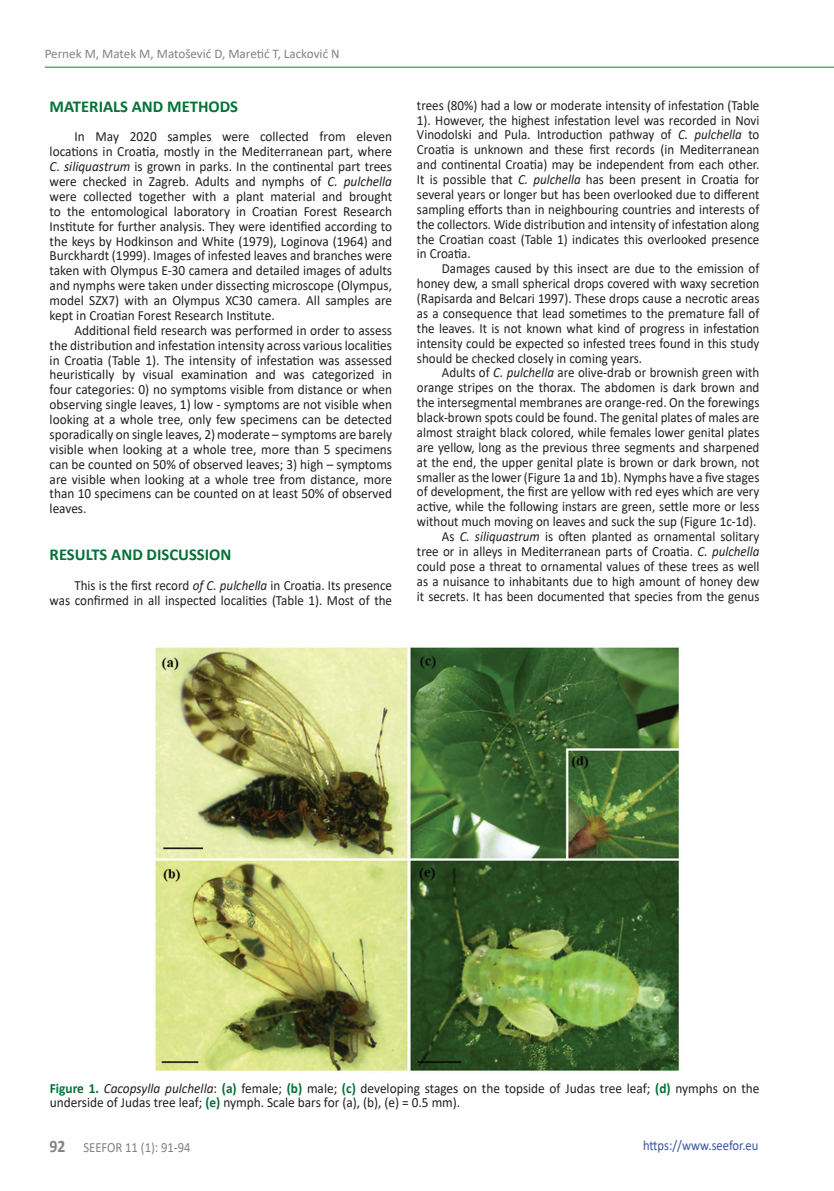
<style>
.page{position:relative;width:834px;height:1191px;background:#fff}
.page>*{position:absolute;margin:0;border:0;box-sizing:border-box;transform-origin:0 0}
.t1{font:700 16.62px "Calibri";color:#007236}
.t2{font:14px/14.9px "Calibri";color:#231f20;text-align:right;scale:.93 1}
.t3{font:14px/14.9px "Calibri";color:#231f20;text-align:justify;scale:.95 1}
.t4{font:14px "Calibri";color:#3853a3;scale:.9 1}
.t5{font:14px "Calibri";color:#808285;scale:.9 1}
.t6{font:13.12px "Calibri";color:#808285}
.s1{font-style:italic}
.s2{font-weight:700;color:#007236}
.s3{font-weight:700;font-size:17.5px}
</style>
<div class="page">
<hr style="left:45px;top:67px;width:788px;height:1px;background:#4f9b70">
<img style="left:155px;top:647px;width:525px;height:425px">
<p class="t6" style="left:45px;top:44px;width:296px">Pernek M, Matek M, Matošević D, Maretić T, Lacković N</p>
<p class="t1" style="left:50px;top:94px;width:189px">MATERIALS AND METHODS</p>
<p class="t3" style="left:50px;top:129px;width:362px;text-indent:25px">In May 2020 samples were collected from eleven locations in Croatia, mostly in the Mediterranean part, where <span class="s1">C</span>. <span class="s1">siliquastrum</span> is grown in parks. In the continental part trees were checked in Zagreb. Adults and nymphs of <span class="s1">C. pulchella </span>were collected together with a plant material and brought to the entomological laboratory in Croatian Forest Research Institute for further analysis. They were identified according to the keys by Hodkinson and White (1979), Loginova (1964) and Burckhardt (1999). Images of infested leaves and branches were taken with Olympus E-30 camera and detailed images of adults and nymphs were taken under dissecting microscope (Olympus, model SZX7) with an Olympus XC30 camera. All samples are kept in Croatian Forest Research Institute.</p>
<p class="t3" style="left:50px;top:322px;width:362px;text-indent:25px">Additional field research was performed in order to assess the distribution and infestation intensity across various localities in Croatia (Table 1). The intensity of infestation was assessed heuristically by visual examination and was categorized in four categories: 0) no symptoms visible from distance or when observing single leaves, 1) low - symptoms are not visible when looking at a whole tree, only few specimens can be detected sporadically on single leaves, 2) moderate – symptoms are barely visible when looking at a whole tree, more than 5 specimens can be counted on 50% of observed leaves; 3) high – symptoms are visible when looking at a whole tree from distance, more than 10 specimens can be counted on at least 50% of observed leaves.</p>
<p class="t1" style="left:50px;top:542px;width:183px">RESULTS AND DISCUSSION</p>
<p class="t2" style="left:50px;top:577px;width:370px">This is the first record <span class="s1">of C. pulchella</span> in Croatia. Its presence<br>was confirmed in all inspected localities (Table 1). Most of the</p>
<p class="t2" style="left:417px;top:97px;width:369px;text-align:justify">trees (80%) had a low or moderate intensity of infestation (Table 1). However, the highest infestation level was recorded in Novi Vinodolski and Pula. Introduction pathway of <span class="s1">C. pulchella</span> to Croatia is unknown and these first records (in Mediterranean and continental Croatia) may be independent from each other.<br>It is possible that <span class="s1">C. pulchella</span> has been present in Croatia for several years or longer but has been overlooked due to different sampling efforts than in neighbouring countries and interests of the collectors. Wide distribution and intensity of infestation along the Croatian coast (Table 1) indicates this overlooked presence in Croatia.</p>
<p class="t2" style="left:417px;top:261px;width:369px;text-align:justify;text-indent:25px">Damages caused by this insect are due to the emission of honey dew, a small spherical drops covered with waxy secretion (Rapisarda and Belcari 1997). These drops cause a necrotic areas as a consequence that lead sometimes to the premature fall of the leaves. It is not known what kind of progress in infestation intensity could be expected so infested trees found in this study should be checked closely in coming years.</p>
<p class="t2" style="left:417px;top:365px;width:370px">Adults of <span class="s1">C. pulchella</span> are olive-drab or brownish green with orange stripes on the thorax. The abdomen is dark brown and the intersegmental membranes are orange-red. On the forewings black-brown spots could be found. The genital plates of males are almost straight black colored, while females lower genital plates are yellow, long as the previous three segments and sharpened at the end, the upper genital plate is brown or dark brown, not smaller as the lower (Figure 1a and 1b). Nymphs have a five stages of development, the first are yellow with red eyes which are very active, while the following instars are green, settle more or less without much moving on leaves and suck the sup (Figure 1c-1d).<br>As <span class="s1">C. siliquastrum</span> is often planted as ornamental solitary tree or in alleys in Mediterranean parts of Croatia. <span class="s1">C. pulchella </span>could pose a threat to ornamental values of these trees as well as a nuisance to inhabitants due to high amount of honey dew it secrets. It has been documented that species from the genus</p>
<p class="t3" style="left:50px;top:1081px;width:748px;line-height:14px"><span class="s2">Figure 1.</span> <span class="s1">Cacopsylla pulchella</span>: <span class="s2">(a)</span> female; <span class="s2">(b)</span> male; <span class="s2">(c)</span> developing stages on the topside of Judas tree leaf; <span class="s2">(d)</span> nymphs on the underside of Judas tree leaf; <span class="s2">(e)</span> nymph. Scale bars for (a), (b), (e) = 0.5 mm).</p>
<p class="t5" style="left:50px;top:1137px;width:158px"><span class="s3">92</span> SEEFOR 11 (1): 91-94</p>
<p class="t4" style="left:643px;top:1135px;width:130px">https://www.seefor.eu</p>
</div>
